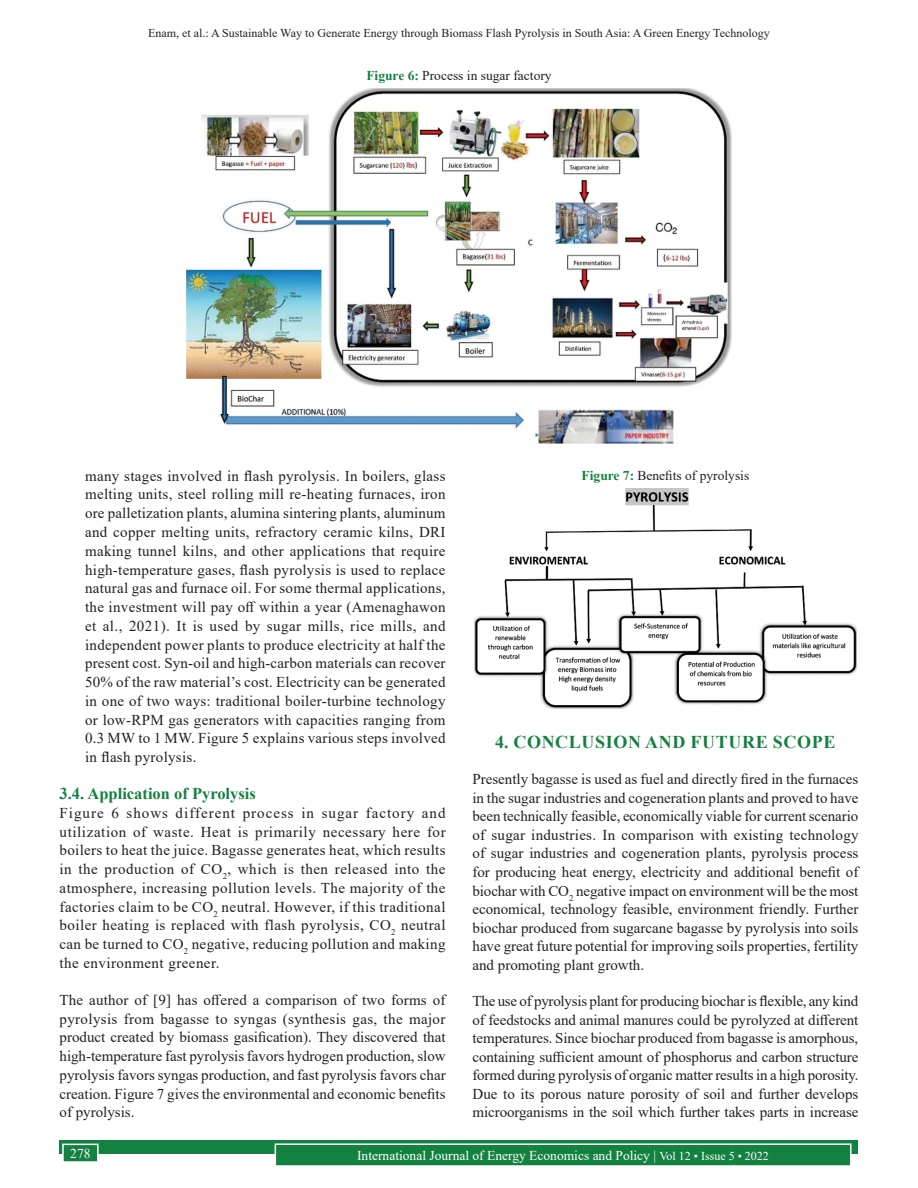
<style>
.page{position:relative;width:918px;height:1188px;background:#fff}
.page>*{position:absolute;margin:0;border:0;box-sizing:border-box;transform-origin:0 0}
.t1{font:700 18px "Times New Roman";letter-spacing:.035em;color:#13813f}
.t2{font:700 16.5px "Times New Roman";color:#13813f}
.TX{font:15px/18.6px "Times New Roman";color:#231f20;text-align:justify}
.LL{font:15px/18.8px "Times New Roman";letter-spacing:.015em;color:#231f20;text-align:justify}
.t3{font:13.5px "Times New Roman";color:#fff}
.FGC{font:13.5px "Times New Roman";color:#231f20}
.t4{font:12px "Times New Roman";color:#231f20}
.s1{font-weight:700;color:#13813f}
.s2{font-size:12px}
</style>
<div class="page">
<div style="left:60px;top:1140px;width:798px;height:13px;background:#13813f"></div>
<div style="left:275px;top:1144px;width:576px;height:22px;background:#13813f"></div>
<div style="left:275px;top:1143px;width:577px;height:24px;border:2px solid #fff"></div>
<div style="left:63px;top:1144px;width:35px;height:18px;background:#13813f"></div>
<div style="left:62px;top:1144px;width:37px;height:19px;border:2px solid #fff"></div>
<img style="left:187px;top:89px;width:544px;height:355px">
<img style="left:474px;top:489px;width:383px;height:220px">
<p class="t4" style="left:148px;top:25px;width:623px">Enam, et al.: A Sustainable Way to Generate Energy through Biomass Flash Pyrolysis in South Asia: A Green Energy Technology</p>
<p class="FGC" style="left:366px;top:66px;width:187px"><span class="s1">Figure 6:</span> Process in sugar factory</p>
<p class="LL" style="left:85px;top:466px;width:362px">many stages involved in flash pyrolysis. In boilers, glass melting units, steel rolling mill re-heating furnaces, iron ore palletization plants, alumina sintering plants, aluminum and copper melting units, refractory ceramic kilns, DRI making tunnel kilns, and other applications that require high-temperature gases, flash pyrolysis is used to replace natural gas and furnace oil. For some thermal applications, the investment will pay off within a year (Amenaghawon et al., 2021). It is used by sugar mills, rice mills, and independent power plants to produce electricity at half the present cost. Syn-oil and high-carbon materials can recover 50% of the raw material’s cost. Electricity can be generated in one of two ways: traditional boiler-turbine technology or low-RPM gas generators with capacities ranging from 0.3 MW to 1 MW. Figure 5 explains various steps involved in flash pyrolysis.</p>
<h2 class="t2" style="left:60px;top:782px;width:198px">3.4. Application of Pyrolysis</h2>
<p class="TX" style="left:60px;top:803px;width:388px">Figure 6 shows different process in sugar factory and utilization of waste. Heat is primarily necessary here for boilers to heat the juice. Bagasse generates heat, which results in the production of CO<sub>2</sub>, which is then released into the atmosphere, increasing pollution levels. The majority of the factories claim to be CO<sub>2</sub> neutral. However, if this traditional boiler heating is replaced with flash pyrolysis, CO<sub>2</sub> neutral can be turned to CO<sub>2</sub> negative, reducing pollution and making the environment greener.</p>
<p class="TX" style="left:60px;top:990px;width:388px">The author of [9] has offered a comparison of two forms of pyrolysis from bagasse to syngas (synthesis gas, the major product created by biomass gasification). They discovered that high-temperature fast pyrolysis favors hydrogen production, slow pyrolysis favors syngas production, and fast pyrolysis favors char creation. Figure 7 gives the environmental and economic benefits of pyrolysis.</p>
<p class="FGC" style="left:582px;top:466px;width:169px"><span class="s1">Figure 7:</span> Benefits of pyrolysis</p>
<h1 class="t1" style="left:495px;top:729px;width:342px">4. CONCLUSION AND FUTURE SCOPE</h1>
<p class="TX" style="left:472px;top:769px;width:388px">Presently bagasse is used as fuel and directly fired in the furnaces in the sugar industries and cogeneration plants and proved to have been technically feasible, economically viable for current scenario of sugar industries. In comparison with existing technology of sugar industries and cogeneration plants, pyrolysis process for producing heat energy, electricity and additional benefit of biochar with CO<sub>2</sub> negative impact on environment will be the most economical, technology feasible, environment friendly. Further biochar produced from sugarcane bagasse by pyrolysis into soils have great future potential for improving soils properties, fertility and promoting plant growth.</p>
<p class="TX" style="left:472px;top:991px;width:388px">The use of pyrolysis plant for producing biochar is flexible, any kind of feedstocks and animal manures could be pyrolyzed at different temperatures. Since biochar produced from bagasse is amorphous, containing sufficient amount of phosphorus and carbon structure formed during pyrolysis of organic matter results in a high porosity.<br>Due to its porous nature porosity of soil and further develops microorganisms in the soil which further takes parts in increase</p>
<p class="t3" style="left:70px;top:1144px;width:22px">278</p>
<p class="t3" style="left:357px;top:1146px;width:413px">International Journal of Energy Economics and Policy | <span class="s2">Vol 12 • Issue 5 • 2022</span></p>
</div>
